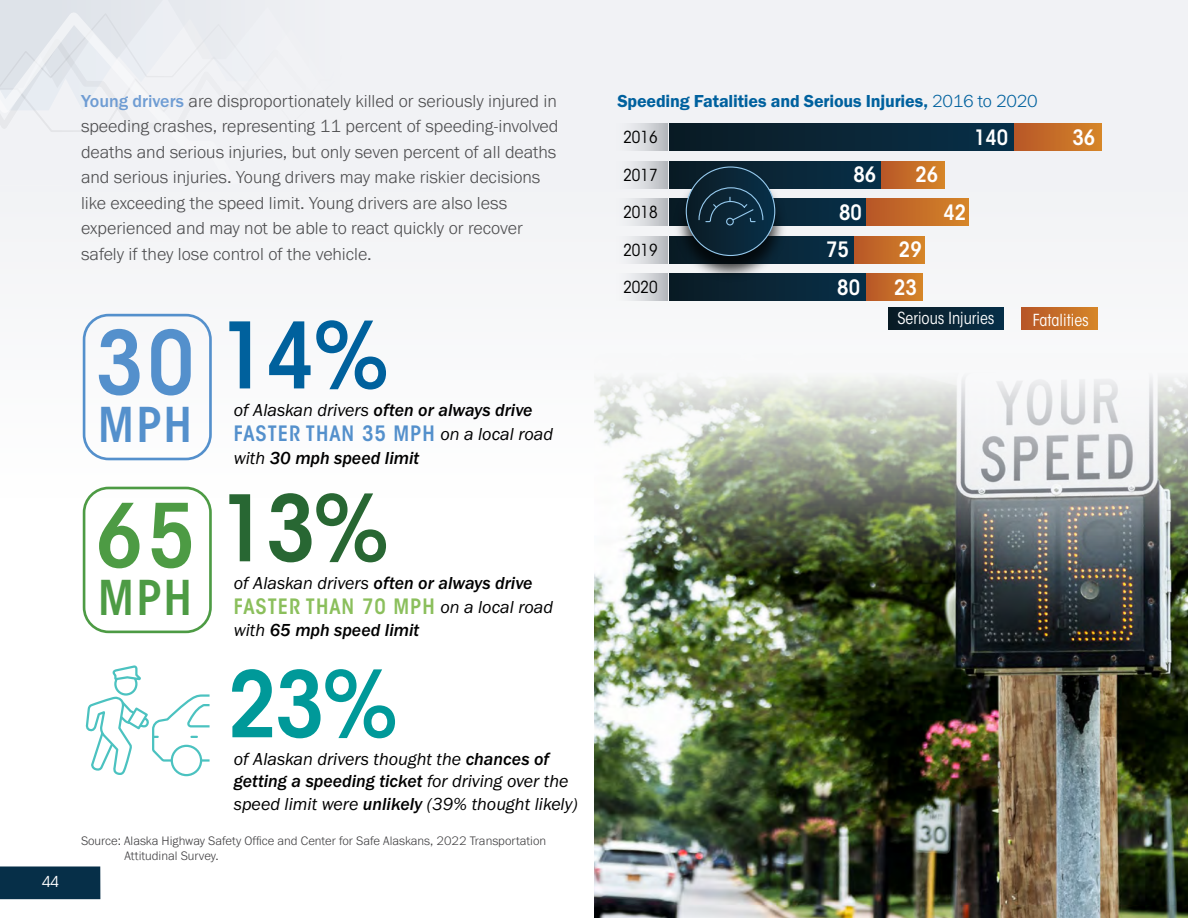
<style>
.page{position:relative;width:1188px;height:918px;background:#fff}
.page>*{position:absolute;margin:0;border:0;box-sizing:border-box;transform-origin:0 0}
.t1{font:600 condensed 90.6px "ITC Avant Garde Std";color:#00619d}
.t2{font:600 condensed 90.6px "ITC Avant Garde Std";color:#286733}
.t3{font:600 condensed 90.6px "ITC Avant Garde Std";color:#099}
.t4{font:600 condensed 87.15px "ITC Avant Garde Std";color:#5490cc}
.t5{font:600 condensed 87.15px "ITC Avant Garde Std";color:#4d9b44}
.t6{font:600 condensed 47.55px "ITC Avant Garde Std";color:#5490cc}
.t7{font:600 condensed 47.55px "ITC Avant Garde Std";color:#4d9b44}
.t8{font:600 condensed 21px "ITC Avant Garde Std";letter-spacing:.05em;color:#5490cc}
.t9{font:600 condensed 21px "ITC Avant Garde Std";letter-spacing:.05em;color:#8bbf5c}
.t10{font:600 condensed 21px/37.5px "ITC Avant Garde Std";color:#fff}
.Body_Text{font:300 18px/25.5px "Franklin Gothic URW";color:#4d4d4f}
.t11{font:18px/22.5px "Franklin Gothic URW Boo Ita";color:#000}
.t12{font:18px "Franklin Gothic URW Med Ita";color:#000}
.t13{font:18px "Franklin Gothic URW Dem";letter-spacing:-.01em;color:#00619e}
.t14{font:condensed 16.5px "ITC Avant Garde Std";color:#fff}
.t15{font:condensed 16.5px "ITC Avant Garde Std";color:#000}
.t16{font:15px "ITC Avant Garde Std";color:#fff}
.Source{font:300 12.75px/15.3px "Franklin Gothic URW";color:#414042}
.s1{font-weight:500;color:#6e9cd3}
.s2{font-family:"Franklin Gothic URW Boo Ita"}
.s3{font-family:"Franklin Gothic URW Boo Ita";font-weight:400;font-stretch:normal;font-size:18px;color:#000}
.s4{font-family:"Franklin Gothic URW Med Ita"}
.s5{font-family:"Franklin Gothic URW";font-weight:300}
</style>
<div class="page">
<div style="left:0;top:0;width:1188px;height:504px;background:#f4f5f7"></div>
<div style="left:0;top:0;width:265px;height:12px;background:#e3e7ec"></div>
<svg style="left:627px;top:123px;width:328px;height:40px"></svg>
<svg style="left:0;top:12px;width:281px;height:120px"></svg>
<img style="left:594px;top:381px;width:594px;height:537px">
<div style="left:0;top:866px;width:100px;height:33px;background:#062f48"></div>
<div style="left:617px;top:124px;width:50px;height:27px;background:linear-gradient(to right,#f8f9fc,#bbbec3)"></div>
<div style="left:617px;top:274px;width:50px;height:27px;background:linear-gradient(to right,#fdfdff,#bcbfc3)"></div>
<div style="left:617px;top:236px;width:50px;height:27px;background:linear-gradient(to right,#fbfcfe,#bcbec3)"></div>
<div style="left:617px;top:199px;width:50px;height:27px;background:linear-gradient(to right,#f9fafd,#bcbec3)"></div>
<div style="left:617px;top:161px;width:50px;height:27px;background:linear-gradient(to right,#f8f9fc,#bbbec3)"></div>
<div style="left:1013px;top:124px;width:88px;height:27px;background:linear-gradient(to right,#b75627,#d58528)"></div>
<div style="left:881px;top:161px;width:63px;height:27px;background:linear-gradient(to right,#b75627,#d58528)"></div>
<div style="left:866px;top:199px;width:103px;height:27px;background:linear-gradient(to right,#b75627,#d58528)"></div>
<div style="left:854px;top:236px;width:71px;height:27px;background:linear-gradient(to right,#b75627,#d58528)"></div>
<div style="left:866px;top:274px;width:56px;height:27px;background:linear-gradient(to right,#b75627,#d48428)"></div>
<div style="left:670px;top:124px;width:343px;height:27px;background:linear-gradient(to right,#0b1b24,#072f48)"></div>
<div style="left:670px;top:161px;width:211px;height:27px;background:linear-gradient(to right,#0b1b24,#072f48)"></div>
<div style="left:670px;top:199px;width:196px;height:27px;background:#082b41"></div>
<div style="left:670px;top:236px;width:184px;height:27px;background:#072c42"></div>
<div style="left:670px;top:274px;width:196px;height:27px;background:linear-gradient(to right,#0b1b24,#072f48)"></div>
<div style="left:1022px;top:308px;width:76px;height:21px;background:linear-gradient(to right,#b75627,#d58528)"></div>
<div style="left:888px;top:308px;width:116px;height:21px;background:linear-gradient(to right,#0b1b24,#082f48)"></div>
<img style="left:669px;top:164px;width:123px;height:122px">
<svg style="left:686px;top:167px;width:89px;height:88px"></svg>
<svg style="left:698px;top:187px;width:66px;height:71px"></svg>
<div style="left:83px;top:314px;width:129px;height:146px;border:3px solid #5490cc;border-radius:25px"></div>
<div style="left:83px;top:487px;width:129px;height:146px;border:3px solid #4d9b44;border-radius:25px"></div>
<svg style="left:85px;top:666px;width:125px;height:111px"></svg>
<p class="Body_Text" style="left:81px;top:87px;width:479px"><span class="s1">Young drivers</span> are disproportionately killed or seriously injured in speeding crashes, representing 11 percent of speeding-involved deaths and serious injuries, but only seven percent of all deaths and serious injuries. Young drivers may make riskier decisions like exceeding the speed limit. Young drivers are also less experienced and may not be able to react quickly or recover safely if they lose control of the vehicle.</p>
<p class="t16" style="left:42px;top:873px;width:19px">44</p>
<p class="t4" style="left:96px;top:308px;width:100px">30</p>
<p class="t6" style="left:98px;top:395px;width:95px">MPH</p>
<p class="t5" style="left:96px;top:481px;width:100px">65</p>
<p class="t7" style="left:98px;top:568px;width:95px">MPH</p>
<p class="t1" style="left:219px;top:299px;width:172px">14%</p>
<p class="t12" style="left:234px;top:399px;width:300px"><span class="s2">of Alaskan drivers</span> often or always drive</p>
<p class="t8" style="left:234px;top:420px;width:321px">FASTER THAN 35 MPH <span class="s3">on a local road</span></p>
<p class="t12" style="left:234px;top:447px;width:187px"><span class="s2">with</span> 30 mph speed limit</p>
<p class="t2" style="left:219px;top:472px;width:172px">13%</p>
<p class="t12" style="left:234px;top:572px;width:300px"><span class="s2">of Alaskan drivers</span> often or always drive</p>
<p class="t9" style="left:234px;top:593px;width:321px">FASTER THAN 70 MPH <span class="s3">on a local road</span></p>
<p class="t12" style="left:234px;top:620px;width:187px"><span class="s2">with</span> 65 mph speed limit</p>
<p class="t3" style="left:228px;top:648px;width:172px">23%</p>
<p class="t11" style="left:234px;top:747px;width:345px">of Alaskan drivers thought the <span class="s4">chances of getting a speeding ticket</span> for driving over the speed limit were <span class="s4">unlikely</span> (39% thought likely)</p>
<p class="Source" style="left:124px;top:833px;width:423px;text-indent:-44px">Source: Alaska Highway Safety Office and Center for Safe Alaskans, 2022 Transportation<br>Attitudinal Survey.</p>
<p class="t13" style="left:617px;top:89px;width:422px">Speeding Fatalities and Serious Injuries, <span class="s5">2016 to 2020</span></p>
<p class="t15" style="left:623px;top:127px;width:36px">2016</p>
<p class="t15" style="left:623px;top:165px;width:36px">2017</p>
<p class="t15" style="left:623px;top:202px;width:36px">2018</p>
<p class="t15" style="left:623px;top:240px;width:36px">2019</p>
<p class="t15" style="left:623px;top:277px;width:36px">2020</p>
<p class="t10" style="left:974px;top:118px;width:36px">140</p>
<p class="t10" style="left:839px;top:156px;width:39px;text-indent:14px">86<br>80</p>
<p class="t10" style="left:915px;top:156px;width:24px">26</p>
<p class="t10" style="left:944px;top:193px;width:24px">42</p>
<p class="t10" style="left:826px;top:231px;width:24px">75</p>
<p class="t10" style="left:899px;top:231px;width:24px">29</p>
<p class="t10" style="left:837px;top:268px;width:24px">80</p>
<p class="t10" style="left:894px;top:268px;width:24px">23</p>
<p class="t10" style="left:1072px;top:118px;width:24px">36</p>
<p class="t14" style="left:897px;top:308px;width:99px">Serious Injuries</p>
<p class="t14" style="left:1033px;top:310px;width:58px">Fatalities</p>
</div>
